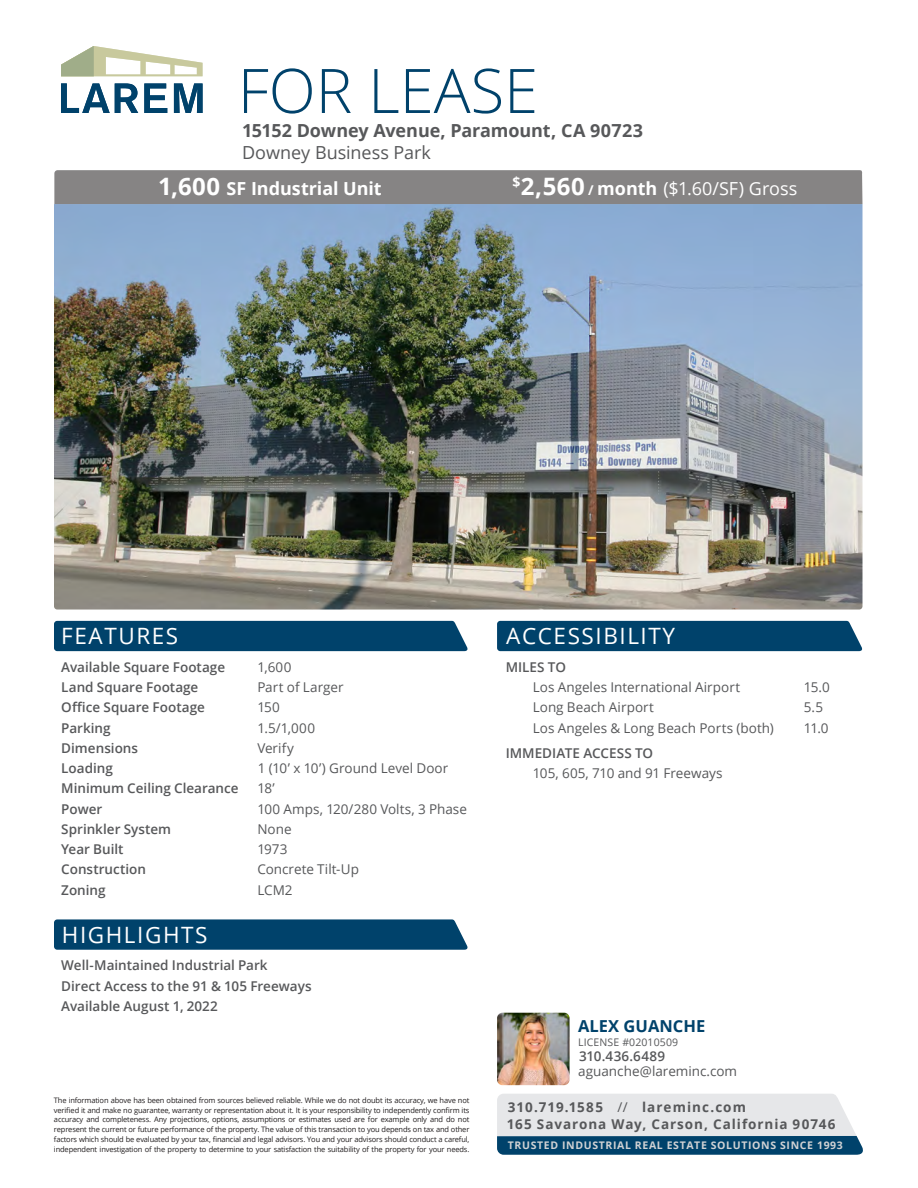
<style>
.page{position:relative;width:918px;height:1188px;background:#fff}
.page>*{position:absolute;margin:0;border:0;box-sizing:border-box;transform-origin:0 0}
.t1{font:300 61.5px "Open Sans";color:#00426b}
.t2{font:22.5px "Open Sans";letter-spacing:.07em;color:#fff}
.t3{font:700 18px "Open Sans";letter-spacing:-.005em;color:#57585a}
.t4{font:18px "Open Sans";color:#fff}
.t5{font:700 18px "Open Sans";letter-spacing:-.005em;color:#fff}
.t6{font:18px "Open Sans";letter-spacing:-.005em;color:#57585a}
.t7{font:700 16.5px "Open Sans";color:#00426b}
.t8{font:13.5px "Open Sans";color:#57585a}
.t9{font:600 13.5px/20.2px "Open Sans";color:#57585a}
.t10{font:700 13.5px/16.5px "Open Sans";letter-spacing:.075em;color:#57585a}
.t11{font:700 10.5px "Open Sans";letter-spacing:.06em;color:#d1d2d4}
.t12{font:10.5px "Open Sans";letter-spacing:.01em;color:#57585a}
.t13{font:7.5px/9.8px "Open Sans";letter-spacing:-.02em;color:#231f20;text-align:justify}
.s1{font-size:24px}
.s2{font-weight:700;font-size:24px}
.s3{font-weight:700;font-size:13.5px}
.s4{font-weight:700}
.s5{font-weight:400}
</style>
<div class="page">
<img style="left:54px;top:204px;width:808px;height:406px">
<div style="left:54px;top:170px;width:808px;height:34px;background:#868484"></div>
<div style="left:497px;top:621px;width:366px;height:30px;background:#00426b"></div>
<svg style="left:497px;top:1094px;width:366px;height:61px;background:#a1b5c3"></svg>
<div style="left:54px;top:621px;width:414px;height:30px;background:#00426b"></div>
<svg style="left:61px;top:46px;width:142px;height:30px"></svg>
<svg style="left:61px;top:83px;width:77px;height:30px"></svg>
<svg style="left:144px;top:83px;width:23px;height:30px"></svg>
<svg style="left:174px;top:83px;width:29px;height:30px"></svg>
<svg style="left:54px;top:919px;width:414px;height:31px;background:#094970"></svg>
<img style="left:497px;top:1013px;width:73px;height:72px">
<h1 class="t1" style="left:238px;top:49px;width:302px">FOR LEASE</h1>
<h3 class="t3" style="left:242px;top:118px;width:402px">15152 Downey Avenue, Paramount, CA 90723</h3>
<h3 class="t6" style="left:242px;top:140px;width:190px">Downey Business Park</h3>
<h3 class="t5" style="left:158px;top:176px;width:225px"><span class="s1">1,600</span> SF Industrial Unit</h3>
<h3 class="t4" style="left:513px;top:176px;width:286px"><sup>$</sup><span class="s2">2,560</span> <span class="s3">/</span> <span class="s4">month</span> ($1.60/SF) Gross</h3>
<h2 class="t2" style="left:61px;top:620px;width:118px">FEATURES</h2>
<h2 class="t2" style="left:506px;top:620px;width:170px">ACCESSIBILITY</h2>
<h3 class="t9" style="left:61px;top:656px;width:165px">Available Square Footage</h3>
<h3 class="t8" style="left:257px;top:658px;width:36px">1,600</h3>
<h3 class="t9" style="left:61px;top:677px;width:139px">Land Square Footage</h3>
<h3 class="t8" style="left:257px;top:678px;width:88px">Part of Larger</h3>
<h3 class="t9" style="left:61px;top:697px;width:145px">Office Square Footage</h3>
<h3 class="t8" style="left:257px;top:698px;width:24px">150</h3>
<h3 class="t9" style="left:61px;top:717px;width:51px">Parking</h3>
<h3 class="t8" style="left:257px;top:718px;width:59px">1.5/1,000</h3>
<h3 class="t9" style="left:61px;top:737px;width:78px">Dimensions</h3>
<h3 class="t8" style="left:257px;top:739px;width:38px">Verify</h3>
<h3 class="t9" style="left:61px;top:758px;width:53px">Loading</h3>
<h3 class="t8" style="left:258px;top:759px;width:192px">1 (10’ x 10’) Ground Level Door</h3>
<h3 class="t9" style="left:61px;top:778px;width:179px">Minimum Ceiling Clearance</h3>
<h3 class="t8" style="left:257px;top:779px;width:19px">18’</h3>
<h3 class="t9" style="left:61px;top:798px;width:43px">Power</h3>
<h3 class="t8" style="left:257px;top:799px;width:211px">100 Amps, 120/280 Volts, 3 Phase</h3>
<h3 class="t9" style="left:61px;top:818px;width:111px">Sprinkler System</h3>
<h3 class="t8" style="left:257px;top:820px;width:36px">None</h3>
<h3 class="t9" style="left:61px;top:839px;width:64px">Year Built</h3>
<h3 class="t8" style="left:257px;top:840px;width:32px">1973</h3>
<h3 class="t9" style="left:61px;top:859px;width:86px">Construction</h3>
<h3 class="t8" style="left:257px;top:860px;width:103px">Concrete Tilt-Up</h3>
<h3 class="t9" style="left:61px;top:879px;width:46px">Zoning</h3>
<h3 class="t8" style="left:257px;top:880px;width:37px">LCM2</h3>
<h2 class="t2" style="left:62px;top:919px;width:147px">HIGHLIGHTS</h2>
<h3 class="t9" style="left:61px;top:955px;width:252px">Well-Maintained Industrial Park<br>Direct Access to the 91 &amp; 105 Freeways<br>Available August 1, 2022</h3>
<p class="t13" style="left:54px;top:1095px;width:417px">The information above has been obtained from sources believed reliable. While we do not doubt its accuracy, we have not verified it and make no guarantee, warranty or representation about it. It is your responsibility to independently confirm its accuracy and completeness. Any projections, options, assumptions or estimates used are for example only and do not represent the current or future performance of the property. The value of this transaction to you depends on tax and other factors which should be evaluated by your tax, financial and legal advisors. You and your advisors should conduct a careful, independent investigation of the property to determine to your satisfaction the suitability of the property for your needs.</p>
<h3 class="t9" style="left:506px;top:656px;width:62px">MILES TO</h3>
<h3 class="t8" style="left:533px;top:678px;width:209px">Los Angeles International Airport</h3>
<h3 class="t8" style="left:804px;top:678px;width:27px">15.0</h3>
<h3 class="t8" style="left:533px;top:698px;width:123px">Long Beach Airport</h3>
<h3 class="t8" style="left:804px;top:698px;width:21px">5.5</h3>
<h3 class="t8" style="left:533px;top:718px;width:242px">Los Angeles &amp; Long Beach Ports (both)</h3>
<h3 class="t8" style="left:804px;top:718px;width:26px">11.0</h3>
<h3 class="t9" style="left:506px;top:743px;width:149px">IMMEDIATE ACCESS TO</h3>
<h3 class="t8" style="left:533px;top:764px;width:191px">105, 605, 710 and 91 Freeways</h3>
<h3 class="t7" style="left:578px;top:1014px;width:139px">ED WHITTEMORE</h3>
<h3 class="t12" style="left:635px;top:1035px;width:38px">0935 1</h3>
<h3 class="t8" style="left:589px;top:1061px;width:181px">ewhittemore@lare in .com</h3>
<h3 class="t7" style="left:578px;top:1014px;width:148px">MATT GINO CHIO</h3>
<h3 class="t12" style="left:642px;top:1035px;width:26px">7772</h3>
<h3 class="t8" style="left:589px;top:1061px;width:172px">mginocchio@lareminc.com</h3>
<h3 class="t7" style="left:578px;top:1014px;width:108px">WESLEY BABI</h3>
<h3 class="t12" style="left:648px;top:1035px;width:32px">22 52</h3>
<h3 class="t8" style="left:589px;top:1061px;width:137px">wbabi@lareminc.com</h3>
<h3 class="t7" style="left:578px;top:1014px;width:129px">ALEX GUANCHE</h3>
<h3 class="t12" style="left:635px;top:1035px;width:44px">20 0509</h3>
<h3 class="t8" style="left:578px;top:1061px;width:160px">aguanche@lareminc.com</h3>
<h3 class="t7" style="left:580px;top:1014px;width:100px">JAY JASAITIS</h3>
<h3 class="t12" style="left:648px;top:1035px;width:26px">6 16</h3>
<h3 class="t9" style="left:579px;top:1045px;width:99px">310.436. 489 7</h3>
<h3 class="t8" style="left:589px;top:1061px;width:146px">jjasaitis@laremin .com</h3>
<h3 class="t7" style="left:578px;top:1014px;width:128px">REBECCA KELLY</h3>
<h3 class="t12" style="left:578px;top:1035px;width:101px">LICENSE #01814798</h3>
<h3 class="t9" style="left:590px;top:1045px;width:88px">310.436.6486</h3>
<h3 class="t8" style="left:589px;top:1061px;width:133px">rkelly@lareminc.com</h3>
<h3 class="t10" style="left:507px;top:1099px;width:330px">310.719.1585 <span class="s5">//</span> lareminc.com<br>165 Savarona Way, Carson, California 90746</h3>
<h3 class="t11" style="left:508px;top:1137px;width:337px">TRUSTED INDUSTRIAL REAL ESTATE SOLUTIONS SINCE 1993</h3>
</div>
